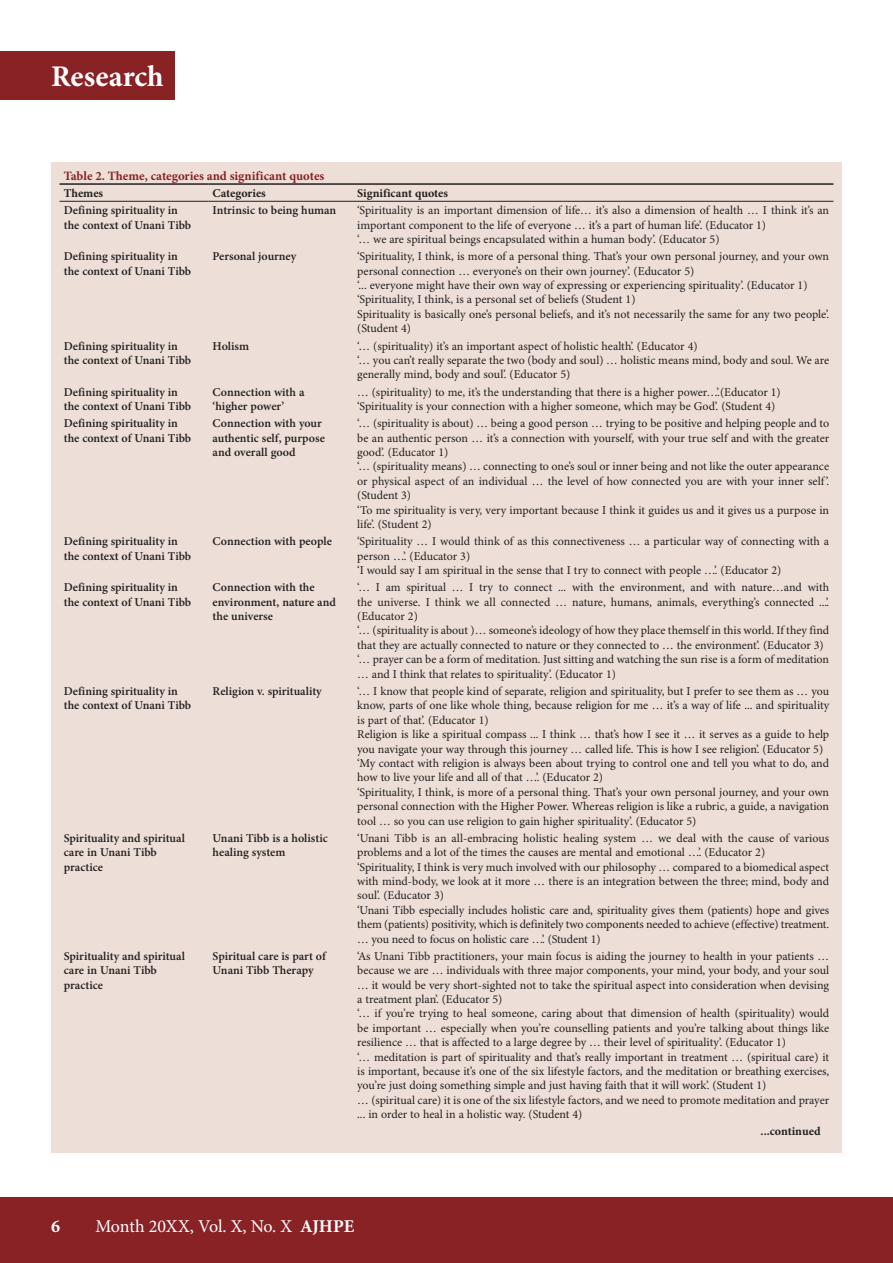
<style>
.page{position:relative;width:893px;height:1263px;background:#fff}
.page>*{position:absolute;margin:0;border:0;box-sizing:border-box;transform-origin:0 0}
.t1{font:700 30px "Minion Pro";color:#fff}
.t2{font:18px "Minion Pro";letter-spacing:-.01em;color:#fff}
.t3{font:700 18px "Minion Pro";color:#fff}
.TABLE_HEAD{font:700 12.75px "Minion Pro";color:#892225}
.TABLE_COPY{font:12px/14.4px "Minion Pro";letter-spacing:-.005em;color:#231f20}
.TABLE_COPY-2{font:600 12px/14.4px "Minion Pro";color:#231f20}
.TABLE_FIELD_NAME{font:700 12px "Minion Pro";color:#231f20}
.s1{font-weight:700}
</style>
<div class="page">
<div style="left:0;top:1197px;width:893px;height:66px;background:#892225"></div>
<div style="left:0;top:51px;width:174px;height:49px;background:#892225"></div>
<div style="left:51px;top:162px;width:791px;height:990px;background:#eddfd8"></div>
<hr style="left:60px;top:183px;width:148px;height:2px;background:#231f20">
<hr style="left:208px;top:183px;width:145px;height:2px;background:#231f20">
<hr style="left:353px;top:183px;width:480px;height:2px;background:#231f20">
<hr style="left:60px;top:201px;width:148px;height:1px;background:#231f20">
<hr style="left:208px;top:201px;width:145px;height:1px;background:#231f20">
<hr style="left:353px;top:201px;width:480px;height:1px;background:#231f20">
<h1 class="t1" style="left:51px;top:56px;width:114px">Research</h1>
<p class="TABLE_HEAD" style="left:64px;top:167px;width:262px">Table 2. Theme, categories and significant quotes</p>
<p class="TABLE_FIELD_NAME" style="left:64px;top:185px;width:41px">Themes</p>
<p class="TABLE_FIELD_NAME" style="left:213px;top:185px;width:55px">Categories</p>
<p class="TABLE_FIELD_NAME" style="left:357px;top:185px;width:92px">Significant quotes</p>
<p class="TABLE_COPY-2" style="left:64px;top:203px;width:129px">Defining spirituality in the context of Unani Tibb</p>
<p class="TABLE_COPY-2" style="left:213px;top:203px;width:125px">Intrinsic to being human</p>
<p class="TABLE_COPY" style="left:357px;top:204px;width:473px">‘Spirituality is an important dimension of life… it’s also a dimension of health … I think it’s an important component to the life of everyone … it’s a part of human life’. (Educator 1)</p>
<p class="TABLE_COPY" style="left:357px;top:232px;width:364px">‘… we are spiritual beings encapsulated within a human body’. (Educator 5)</p>
<p class="TABLE_COPY-2" style="left:64px;top:249px;width:129px">Defining spirituality in the context of Unani Tibb</p>
<p class="TABLE_COPY-2" style="left:213px;top:249px;width:85px">Personal journey</p>
<p class="TABLE_COPY" style="left:357px;top:250px;width:473px">‘Spirituality, I think, is more of a personal thing. That’s your own personal journey, and your own personal connection … everyone’s on their own journey’. (Educator 5)</p>
<p class="TABLE_COPY" style="left:357px;top:279px;width:452px">‘... everyone might have their own way of expressing or experiencing spirituality’. (Educator 1)</p>
<p class="TABLE_COPY" style="left:357px;top:293px;width:280px">‘Spirituality, I think, is a personal set of beliefs (Student 1)</p>
<p class="TABLE_COPY" style="left:357px;top:307px;width:473px">Spirituality is basically one’s personal beliefs, and it’s not necessarily the same for any two people’. (Student 4)</p>
<p class="TABLE_COPY-2" style="left:64px;top:338px;width:129px">Defining spirituality in the context of Unani Tibb</p>
<p class="TABLE_COPY-2" style="left:213px;top:338px;width:38px">Holism</p>
<p class="TABLE_COPY" style="left:357px;top:339px;width:342px">‘… (spirituality) it’s an important aspect of holistic health’. (Educator 4)</p>
<p class="TABLE_COPY" style="left:357px;top:353px;width:473px">‘… you can’t really separate the two (body and soul) … holistic means mind, body and soul. We are generally mind, body and soul’. (Educator 5)</p>
<p class="TABLE_COPY-2" style="left:64px;top:384px;width:129px">Defining spirituality in the context of Unani Tibb</p>
<p class="TABLE_COPY-2" style="left:213px;top:384px;width:93px">Connection with a ‘higher power’</p>
<p class="TABLE_COPY" style="left:357px;top:385px;width:425px">… (spirituality) to me, it’s the understanding that there is a higher power…’.(Educator 1)</p>
<p class="TABLE_COPY" style="left:357px;top:399px;width:420px">‘Spirituality is your connection with a higher someone, which may be God’. (Student 4)</p>
<p class="TABLE_COPY-2" style="left:64px;top:416px;width:129px">Defining spirituality in the context of Unani Tibb</p>
<p class="TABLE_COPY-2" style="left:213px;top:416px;width:114px">Connection with your authentic self, purpose and overall good</p>
<p class="TABLE_COPY" style="left:357px;top:417px;width:474px;text-align:justify">‘… (spirituality is about) … being a good person … trying to be positive and helping people and to be an authentic person … it’s a connection with yourself, with your true self and with the greater good’. (Educator 1)</p>
<p class="TABLE_COPY" style="left:357px;top:460px;width:473px;text-align:justify">‘… (spirituality means) … connecting to one’s soul or inner being and not like the outer appearance or physical aspect of an individual … the level of how connected you are with your inner self ’. (Student 3)</p>
<p class="TABLE_COPY" style="left:357px;top:503px;width:473px">‘To me spirituality is very, very important because I think it guides us and it gives us a purpose in life’. (Student 2)</p>
<p class="TABLE_COPY-2" style="left:64px;top:534px;width:129px">Defining spirituality in the context of Unani Tibb</p>
<p class="TABLE_COPY-2" style="left:213px;top:534px;width:121px">Connection with people</p>
<p class="TABLE_COPY" style="left:357px;top:535px;width:473px">‘Spirituality … I would think of as this connectiveness … a particular way of connecting with a person …’. (Educator 3)</p>
<p class="TABLE_COPY" style="left:357px;top:563px;width:426px">‘I would say I am spiritual in the sense that I try to connect with people …’. (Educator 2)</p>
<p class="TABLE_COPY-2" style="left:64px;top:580px;width:129px">Defining spirituality in the context of Unani Tibb</p>
<p class="TABLE_COPY-2" style="left:213px;top:580px;width:125px">Connection with the environment, nature and the universe</p>
<p class="TABLE_COPY" style="left:357px;top:581px;width:473px;text-align:justify">‘… I am spiritual … I try to connect ... with the environment, and with nature…and with the universe. I think we all connected … nature, humans, animals, everything’s connected ...’. (Educator 2)</p>
<p class="TABLE_COPY" style="left:357px;top:624px;width:473px">‘… (spirituality is about )… someone’s ideology of how they place themself in this world. If they find that they are actually connected to nature or they connected to … the environment’. (Educator 3)</p>
<p class="TABLE_COPY" style="left:357px;top:653px;width:473px">‘… prayer can be a form of meditation. Just sitting and watching the sun rise is a form of meditation … and I think that relates to spirituality’. (Educator 1)</p>
<p class="TABLE_COPY-2" style="left:64px;top:684px;width:129px">Defining spirituality in the context of Unani Tibb</p>
<p class="TABLE_COPY-2" style="left:213px;top:684px;width:111px">Religion v. spirituality</p>
<p class="TABLE_COPY" style="left:357px;top:684px;width:474px;text-align:justify">‘… I know that people kind of separate, religion and spirituality, but I prefer to see them as … you know, parts of one like whole thing, because religion for me … it’s a way of life ... and spirituality is part of that’. (Educator 1)</p>
<p class="TABLE_COPY" style="left:357px;top:727px;width:473px">Religion is like a spiritual compass ... I think … that’s how I see it … it serves as a guide to help you navigate your way through this journey … called life. This is how I see religion’. (Educator 5)</p>
<p class="TABLE_COPY" style="left:357px;top:756px;width:473px">‘My contact with religion is always been about trying to control one and tell you what to do, and how to live your life and all of that …’. (Educator 2)</p>
<p class="TABLE_COPY" style="left:357px;top:785px;width:473px;text-align:justify">‘Spirituality, I think, is more of a personal thing. That’s your own personal journey, and your own personal connection with the Higher Power. Whereas religion is like a rubric, a guide, a navigation tool … so you can use religion to gain higher spirituality’. (Educator 5)</p>
<p class="TABLE_COPY-2" style="left:64px;top:831px;width:123px">Spirituality and spiritual care in Unani Tibb practice</p>
<p class="TABLE_COPY-2" style="left:213px;top:831px;width:117px">Unani Tibb is a holistic healing system</p>
<p class="TABLE_COPY" style="left:357px;top:831px;width:473px">‘Unani Tibb is an all-embracing holistic healing system … we deal with the cause of various problems and a lot of the times the causes are mental and emotional …’. (Educator 2)</p>
<p class="TABLE_COPY" style="left:357px;top:860px;width:473px;text-align:justify">‘Spirituality, I think is very much involved with our philosophy … compared to a biomedical aspect with mind-body, we look at it more … there is an integration between the three; mind, body and soul’. (Educator 3)</p>
<p class="TABLE_COPY" style="left:357px;top:903px;width:473px;text-align:justify">‘Unani Tibb especially includes holistic care and, spirituality gives them (patients) hope and gives them (patients) positivity, which is definitely two components needed to achieve (effective) treatment. … you need to focus on holistic care …’. (Student 1)</p>
<p class="TABLE_COPY-2" style="left:64px;top:949px;width:123px">Spirituality and spiritual care in Unani Tibb practice</p>
<p class="TABLE_COPY-2" style="left:213px;top:949px;width:115px">Spiritual care is part of<br>Unani Tibb Therapy</p>
<p class="TABLE_COPY" style="left:357px;top:949px;width:474px;text-align:justify">‘As Unani Tibb practitioners, your main focus is aiding the journey to health in your patients … because we are … individuals with three major components, your mind, your body, and your soul … it would be very short-sighted not to take the spiritual aspect into consideration when devising a treatment plan’. (Educator 5)</p>
<p class="TABLE_COPY" style="left:357px;top:1007px;width:474px;text-align:justify">‘… if you’re trying to heal someone, caring about that dimension of health (spirituality) would be important … especially when you’re counselling patients and you’re talking about things like resilience … that is affected to a large degree by … their level of spirituality’. (Educator 1)</p>
<p class="TABLE_COPY" style="left:357px;top:1050px;width:474px;text-align:justify">‘… meditation is part of spirituality and that’s really important in treatment … (spiritual care) it is important, because it’s one of the six lifestyle factors, and the meditation or breathing exercises, you’re just doing something simple and just having faith that it will work’. (Student 1)</p>
<p class="TABLE_COPY" style="left:357px;top:1093px;width:474px">… (spiritual care) it is one of the six lifestyle factors, and we need to promote meditation and prayer ... in order to heal in a holistic way. (Student 4)</p>
<p class="TABLE_FIELD_NAME" style="left:761px;top:1123px;width:62px">...continued</p>
<h2 class="t3" style="left:51px;top:1213px;width:10px">6</h2>
<h2 class="t2" style="left:95px;top:1215px;width:260px">Month 20XX, Vol. X, No. X <span class="s1">AJHPE</span></h2>
</div>
